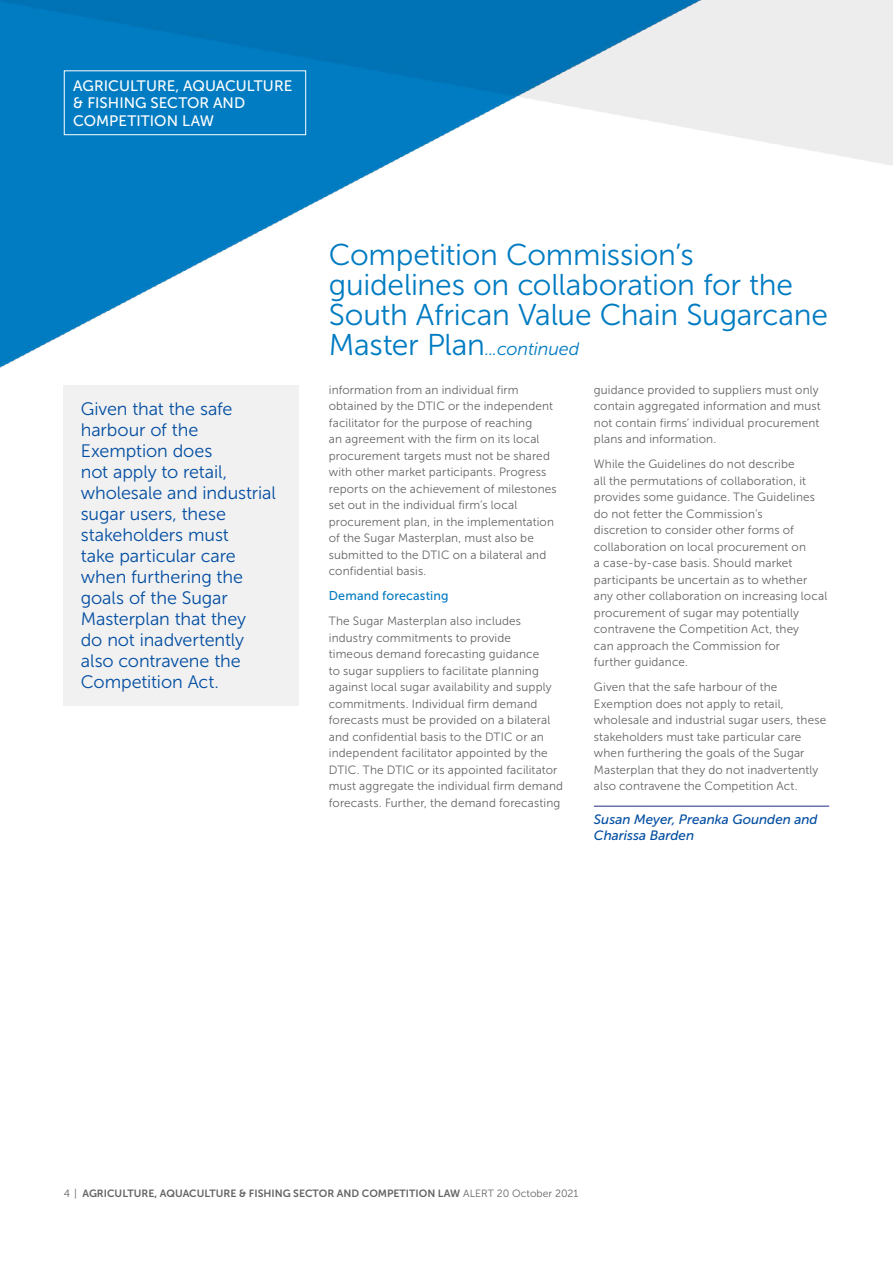
<style>
.page{position:relative;width:893px;height:1263px;background:#fff}
.page>*{position:absolute;margin:0;border:0;box-sizing:border-box;transform-origin:0 0}
.t1{font:30px/30px "Museo Sans 300";letter-spacing:-.01em;color:#007bc2}
.t2{font:18px/21px "Museo Sans 300";letter-spacing:-.005em;color:#034ea2}
.t3{font:italic 18px "Museo Sans 300";letter-spacing:-.005em;color:#007bc2}
.t4{font:15.15px/17.1px "Museo Sans 500";letter-spacing:.005em;color:#fff}
.t5{font:italic 13.5px/16.2px "Museo Sans 500";color:#034ea2}
.t6{font:12.75px "Museo Sans 500";letter-spacing:.01em;color:#047bc1}
.t7{font:12px/16.5px "Museo Sans 300";letter-spacing:.01em;color:#636466}
.t8{font:10.5px "Museo Sans 700";color:#636466}
.s1{font-style:normal;font-size:30px}
.s2{font-family:"Museo Sans 300"}
</style>
<div class="page">
<img style="left:0;top:0;width:893px;height:490px">
<div style="left:64px;top:385px;width:235px;height:320px;background:#f1f1f1"></div>
<hr style="left:594px;top:806px;width:235px;height:1px;background:#232e83">
<div style="left:64px;top:70px;width:242px;height:65px;border:1px solid #fff"></div>
<p class="t4" style="left:73px;top:78px;width:221px">AGRICULTURE, AQUACULTURE &amp; FISHING SECTOR AND<br>COMPETITION LAW</p>
<p class="t2" style="left:81px;top:399px;width:197px">Given that the safe harbour of the<br>Exemption does<br>not apply to retail, wholesale and industrial sugar users, these stakeholders must<br>take particular care when furthering the goals of the Sugar<br>Masterplan that they<br>do not inadvertently also contravene the<br>Competition Act.</p>
<h1 class="t1" style="left:329px;top:240px;width:501px">Competition Commission’s guidelines on collaboration for the<br>South African Value Chain Sugarcane</h1>
<h2 class="t3" style="left:329px;top:339px;width:252px"><span class="s1">Master Plan</span>...continued</h2>
<p class="t7" style="left:329px;top:381px;width:229px">information from an individual firm obtained by the DTIC or the independent facilitator for the purpose of reaching<br>an agreement with the firm on its local procurement targets must not be shared with other market participants. Progress reports on the achievement of milestones set out in the individual firm’s local procurement plan, in the implementation of the Sugar Masterplan, must also be submitted to the DTIC on a bilateral and confidential basis.</p>
<p class="t6" style="left:329px;top:589px;width:121px">Demand forecasting</p>
<p class="t7" style="left:329px;top:613px;width:236px">The Sugar Masterplan also includes industry commitments to provide<br>timeous demand forecasting guidance<br>to sugar suppliers to facilitate planning against local sugar availability and supply commitments. Individual firm demand forecasts must be provided on a bilateral and confidential basis to the DTIC or an independent facilitator appointed by the DTIC. The DTIC or its appointed facilitator must aggregate the individual firm demand forecasts. Further, the demand forecasting</p>
<p class="t7" style="left:594px;top:381px;width:228px">guidance provided to suppliers must only contain aggregated information and must not contain firms’ individual procurement plans and information.</p>
<p class="t7" style="left:594px;top:456px;width:235px">While the Guidelines do not describe<br>all the permutations of collaboration, it provides some guidance. The Guidelines do not fetter the Commission’s<br>discretion to consider other forms of collaboration on local procurement on<br>a case-by-case basis. Should market participants be uncertain as to whether any other collaboration on increasing local procurement of sugar may potentially contravene the Competition Act, they<br>can approach the Commission for<br>further guidance.</p>
<p class="t7" style="left:594px;top:679px;width:234px">Given that the safe harbour of the Exemption does not apply to retail, wholesale and industrial sugar users, these stakeholders must take particular care when furthering the goals of the Sugar Masterplan that they do not inadvertently also contravene the Competition Act.</p>
<p class="t5" style="left:594px;top:811px;width:225px">Susan Meyer, Preanka Gounden and<br>Charissa Barden</p>
<p class="t8" style="left:64px;top:1187px;width:516px"><span class="s2">4 |</span> AGRICULTURE, AQUACULTURE &amp; FISHING SECTOR AND COMPETITION LAW <span class="s2">ALERT 20 October 2021</span></p>
</div>
